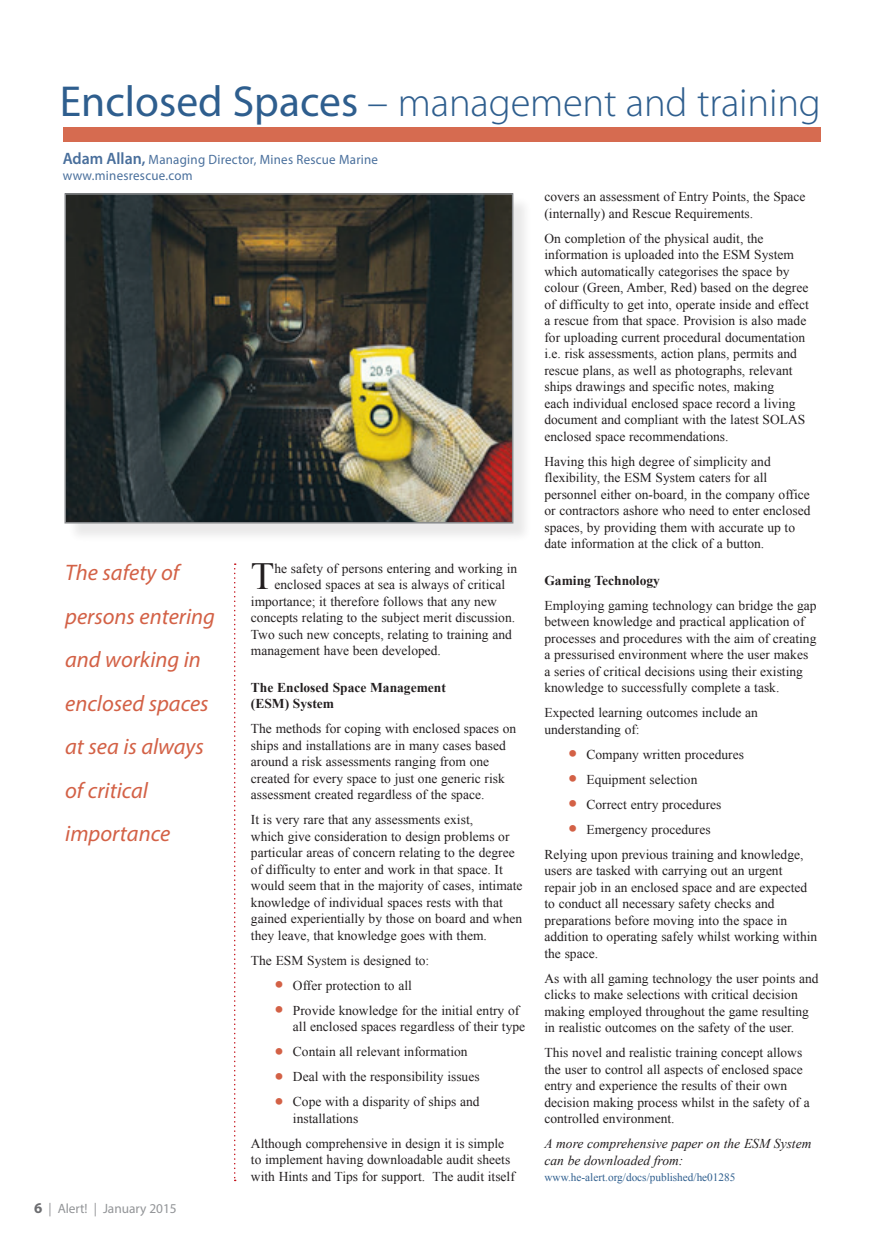
<style>
.page{position:relative;width:872px;height:1246px;background:#fff}
.page>*{position:absolute;margin:0;border:0;box-sizing:border-box;transform-origin:0 0}
.t1{font:300 40.5px "Myriad Pro";letter-spacing:-.005em;color:#2e5e8e}
.t2{font:38.4px "Times New Roman";color:#231f20}
.t3{font:italic 22.5px/43.5px "Myriad Pro";color:#d36146}
.t4{font:13.5px/16.5px "Times New Roman";color:#231f20}
.t5{font:13.5px/16.5px "Myriad Pro";letter-spacing:.02em;color:#496f9c;scale:.96 1}
.t6{font:italic 13.5px/16.5px "Times New Roman";color:#231f20}
.t7{font:700 13.5px/16.5px "Times New Roman";color:#231f20}
.t8{font:13.5px "Myriad Pro";letter-spacing:-.005em;color:#939598}
.t9{font:11.25px "Times New Roman";color:#2e5e8e}
.s1{font-weight:400;font-size:43.5px}
.s2{font-size:42px}
.s3{font-weight:600;font-size:16.5px}
.s4{font-weight:700;font-size:15px;color:#6c6d70}
</style>
<div class="page">
<div style="left:64px;top:127px;width:757px;height:14px;background:#d66b50"></div>
<svg style="left:234px;top:563px;width:2px;height:618px"></svg>
<div style="left:67px;top:195px;width:465px;height:347px;background:#231f20;opacity:.1"></div>
<img style="left:67px;top:196px;width:443px;height:324px">
<div style="left:64px;top:193px;width:449px;height:330px;border:2px solid #8a8c8f"></div>
<h1 class="t1" style="left:60px;top:78px;width:762px"><span class="s1">Enclosed Spaces</span> <span class="s2">–</span> management and training</h1>
<p class="t5" style="left:63px;top:151px;width:330px"><span class="s3">Adam Allan,</span> Managing Director, Mines Rescue Marine www.minesrescue.com</p>
<h3 class="t3" style="left:65px;top:551px;width:151px">The safety of persons entering and working in enclosed spaces at sea is always of critical importance</h3>
<p class="t8" style="left:34px;top:1200px;width:144px"><span class="s4">6</span> | Alert! | January 2015</p>
<h2 class="t2" style="left:251px;top:555px;width:25px">T</h2>
<p class="t4" style="left:274px;top:560px;width:244px">he safety of persons entering and working in</p>
<p class="t4" style="left:274px;top:576px;width:232px">enclosed spaces at sea is always of critical</p>
<p class="t4" style="left:251px;top:593px;width:247px">importance; it therefore follows that any new</p>
<p class="t4" style="left:251px;top:609px;width:266px">concepts relating to the subject merit discussion.</p>
<p class="t4" style="left:251px;top:626px;width:262px">Two such new concepts, relating to training and</p>
<p class="t4" style="left:251px;top:642px;width:191px">management have been developed.</p>
<p class="t7" style="left:251px;top:679px;width:196px">The Enclosed Space Management (ESM) System</p>
<p class="t4" style="left:251px;top:720px;width:267px">The methods for coping with enclosed spaces on ships and installations are in many cases based around a risk assessments ranging from one created for every space to just one generic risk assessment created regardless of the space.</p>
<p class="t4" style="left:251px;top:811px;width:273px">It is very rare that any assessments exist,<br>which give consideration to design problems or particular areas of concern relating to the degree of difficulty to enter and work in that space. It would seem that in the majority of cases, intimate knowledge of individual spaces rests with that gained experientially by those on board and when they leave, that knowledge goes with them.</p>
<p class="t4" style="left:293px;top:948px;width:228px;line-height:25px;text-indent:-42px">The ESM System is designed to:<br>Offer protection to all<br>Provide knowledge for the initial entry of</p>
<p class="t4" style="left:293px;top:1014px;width:234px;line-height:25px">all enclosed spaces regardless of their type Contain all relevant information<br>Deal with the responsibility issues<br>Cope with a disparity of ships and</p>
<p class="t4" style="left:251px;top:1106px;width:255px;line-height:25px;text-indent:42px">installations<br>Although comprehensive in design it is simple</p>
<p class="t4" style="left:251px;top:1151px;width:265px">to implement having downloadable audit sheets with Hints and Tips for support. The audit itself</p>
<p class="t4" style="left:544px;top:188px;width:263px">covers an assessment of Entry Points, the Space (internally) and Rescue Requirements.</p>
<p class="t4" style="left:544px;top:230px;width:266px">On completion of the physical audit, the information is uploaded into the ESM System which automatically categorises the space by colour (Green, Amber, Red) based on the degree of difficulty to get into, operate inside and effect a rescue from that space. Provision is also made for uploading current procedural documentation i.e. risk assessments, action plans, permits and rescue plans, as well as photographs, relevant ships drawings and specific notes, making<br>each individual enclosed space record a living document and compliant with the latest SOLAS enclosed space recommendations.</p>
<p class="t4" style="left:544px;top:453px;width:267px">Having this high degree of simplicity and flexibility, the ESM System caters for all personnel either on-board, in the company office or contractors ashore who need to enter enclosed spaces, by providing them with accurate up to date information at the click of a button.</p>
<p class="t7" style="left:544px;top:572px;width:117px">Gaming Technology</p>
<p class="t4" style="left:544px;top:597px;width:273px">Employing gaming technology can bridge the gap between knowledge and practical application of processes and procedures with the aim of creating a pressurised environment where the user makes a series of critical decisions using their existing knowledge to successfully complete a task.</p>
<p class="t4" style="left:544px;top:704px;width:215px">Expected learning outcomes include an understanding of:</p>
<p class="t4" style="left:586px;top:746px;width:159px">Company written procedures</p>
<p class="t4" style="left:586px;top:771px;width:112px">Equipment selection</p>
<p class="t4" style="left:586px;top:796px;width:136px">Correct entry procedures</p>
<p class="t4" style="left:586px;top:821px;width:126px">Emergency procedures</p>
<p class="t4" style="left:544px;top:846px;width:260px">Relying upon previous training and knowledge,</p>
<p class="t4" style="left:544px;top:862px;width:274px">users are tasked with carrying out an urgent repair job in an enclosed space and are expected to conduct all necessary safety checks and preparations before moving into the space in addition to operating safely whilst working within the space.</p>
<p class="t4" style="left:544px;top:970px;width:276px">As with all gaming technology the user points and clicks to make selections with critical decision making employed throughout the game resulting in realistic outcomes on the safety of the user.</p>
<p class="t4" style="left:544px;top:1044px;width:267px">This novel and realistic training concept allows the user to control all aspects of enclosed space entry and experience the results of their own decision making process whilst in the safety of a controlled environment.</p>
<p class="t6" style="left:544px;top:1135px;width:268px">A more comprehensive paper on the ESM System can be downloaded from:</p>
<p class="t9" style="left:544px;top:1171px;width:192px">www.he-alert.org/docs/published/he01285</p>
</div>
